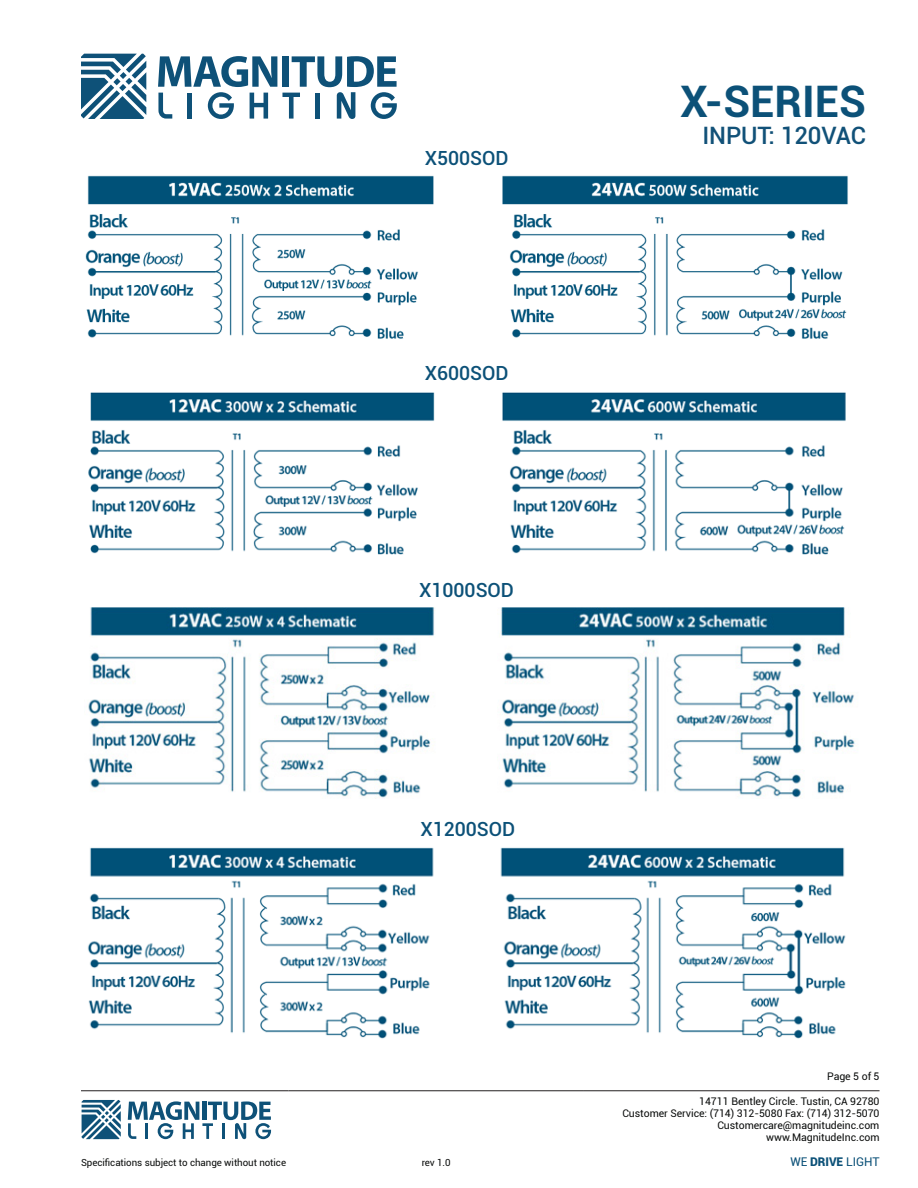
<style>
.page{position:relative;width:918px;height:1188px;background:#fff}
.page>*{position:absolute;margin:0;border:0;box-sizing:border-box;transform-origin:0 0}
.t1{font:700 43.5px "Roboto";color:#0c5178}
.t2{font:500 24px "Roboto";letter-spacing:-.005em;color:#115178}
.Codici_INDOOR{font:500 19.5px "Roboto";letter-spacing:-.005em;color:#0c5178}
.t3{font:12px "Roboto";letter-spacing:-.005em;color:#0c5178}
.t4{font:10.5px/12px "Roboto";letter-spacing:-.005em;color:#0a0c0b;text-align:right}
.t5{font:9.75px "Roboto";letter-spacing:-.005em;color:#0a0c0b}
.s1{font-weight:900}
</style>
<div class="page">
<hr style="left:81px;top:1091px;width:207px;height:1px;background:#231f20">
<hr style="left:288px;top:1091px;width:296px;height:1px;background:#231f20">
<hr style="left:584px;top:1091px;width:296px;height:1px;background:#231f20">
<svg style="left:81px;top:54px;width:65px;height:65px"></svg>
<svg style="left:158px;top:56px;width:239px;height:63px"></svg>
<svg style="left:82px;top:1100px;width:39px;height:39px"></svg>
<svg style="left:128px;top:1101px;width:143px;height:38px"></svg>
<img style="left:85px;top:175px;width:763px;height:164px">
<img style="left:88px;top:392px;width:758px;height:163px">
<img style="left:88px;top:608px;width:768px;height:190px">
<img style="left:87px;top:847px;width:759px;height:192px">
<p class="Codici_INDOOR" style="left:425px;top:145px;width:85px">X500SOD</p>
<p class="Codici_INDOOR" style="left:425px;top:360px;width:85px">X600SOD</p>
<p class="Codici_INDOOR" style="left:419px;top:577px;width:96px">X1000SOD</p>
<p class="Codici_INDOOR" style="left:420px;top:816px;width:96px">X1200SOD</p>
<h1 class="t1" style="left:680px;top:71px;width:187px">X-SERIES</h1>
<h2 class="t2" style="left:702px;top:119px;width:165px">INPUT: 120VAC</h2>
<p class="t4" style="left:827px;top:1070px;width:54px">Page 5 of 5</p>
<p class="t4" style="left:622px;top:1095px;width:259px">14711 Bentley Circle. Tustin, CA 92780<br>Customer Service: (714) 312-5080 Fax: (714) 312-5070<br>Customercare@magnitudeinc.com www.MagnitudeInc.com</p>
<p class="t5" style="left:81px;top:1156px;width:207px">Specifications subject to change without notice</p>
<p class="t5" style="left:422px;top:1156px;width:30px">rev 1.0</p>
<p class="t3" style="left:790px;top:1153px;width:91px">WE <span class="s1">DRIVE</span> LIGHT</p>
</div>
